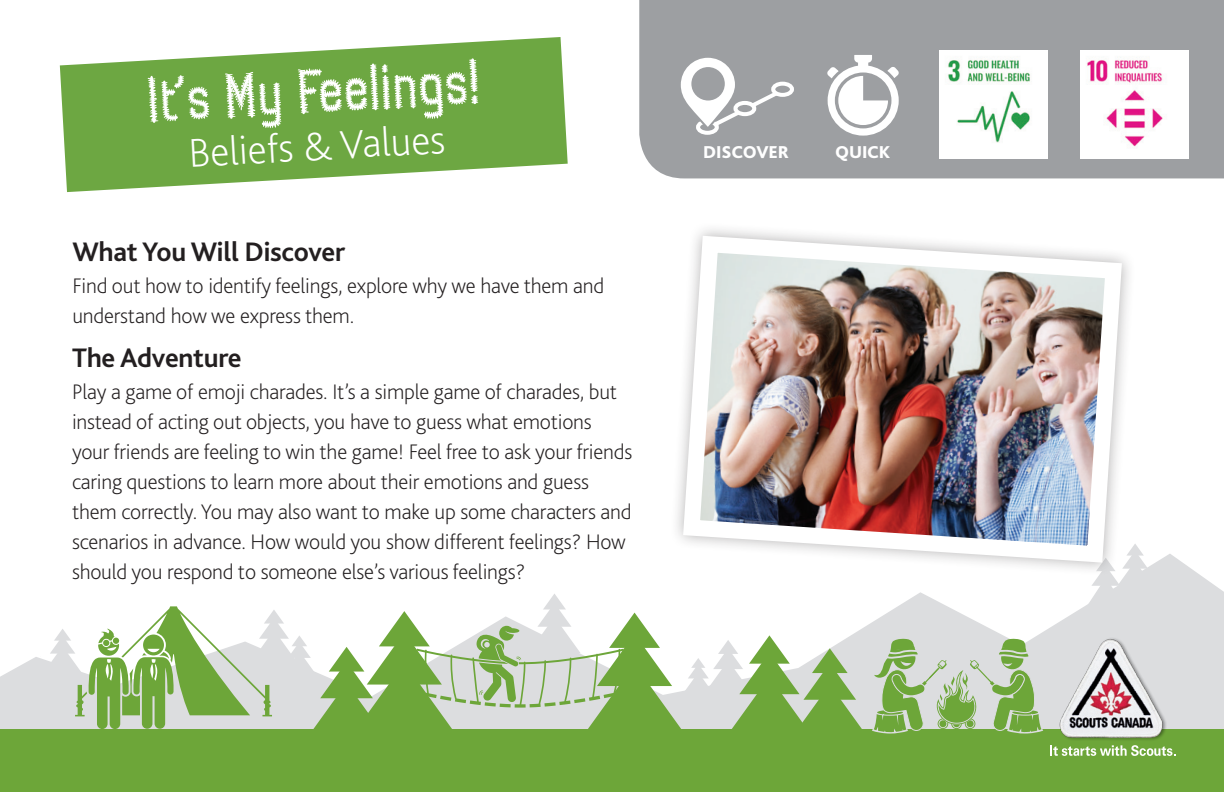
<style>
.page{position:relative;width:1224px;height:792px;background:#fff}
.page>*{position:absolute;margin:0;border:0;box-sizing:border-box;transform-origin:0 0}
.t1{font:62px "Conference Call BH Line Two";color:#fff}
.t2{font:200 42px "Bliss 2";color:#fff}
.t3{font:700 28px "Bliss 2";letter-spacing:-.01em;color:#231f20}
.t4{font:200 22px/30px "Bliss 2";letter-spacing:-.01em;color:#231f20}
.t5{font:800 18px "Bliss 2";letter-spacing:-.01em;color:#fff}
</style>
<div class="page">
<div style="left:639px;top:0;width:585px;height:178px;background:#9d9fa2"></div>
<img style="left:940px;top:50px;width:108px;height:108px">
<img style="left:1080px;top:50px;width:108px;height:108px">
<svg style="left:0;top:554px;width:1224px;height:175px"></svg>
<svg style="left:1087px;top:544px;width:65px;height:62px"></svg>
<div style="left:0;top:729px;width:1224px;height:63px;background:#6da639"></div>
<svg style="left:872px;top:638px;width:171px;height:96px;background:#aec69b"></svg>
<svg style="left:41px;top:593px;width:824px;height:136px"></svg>
<img style="left:1048px;top:627px;width:127px;height:113px">
<svg style="left:1050px;top:745px;width:125px;height:11px"></svg>
<svg style="left:60px;top:37px;width:508px;height:155px;fill:#6da742"></svg>
<div style="left:696px;top:120px;width:23px;height:15px;border:4px solid #fff;border-radius:50%"></div>
<div style="left:773px;top:84px;width:19px;height:11px;background:#9d9fa2;border-radius:50%"></div>
<div style="left:771px;top:82px;width:23px;height:15px;border:4px solid #fff;border-radius:50%"></div>
<svg style="left:678px;top:55px;width:105px;height:78px"></svg>
<div style="left:691px;top:67px;width:34px;height:34px;background:#9d9fa2;border-radius:50%"></div>
<svg style="left:827px;top:55px;width:72px;height:81px"></svg>
<div style="left:669px;top:222px;width:466px;height:354px;background:#fff"></div>
<img style="left:677px;top:229px;width:453px;height:342px">
<h1 class="t1" style="left:144px;top:60px;width:336px;rotate:-3deg">It’s My Feelings!</h1>
<h2 class="t2" style="left:187px;top:127px;width:259px;rotate:-3deg">Beliefs &amp; Values</h2>
<p class="t3" style="left:72px;top:234px;width:274px">What You Will Discover</p>
<p class="t4" style="left:72px;top:270px;width:534px">Find out how to identify feelings, explore why we have them and understand how we express them.</p>
<p class="t3" style="left:72px;top:340px;width:171px">The Adventure</p>
<p class="t4" style="left:72px;top:376px;width:562px">Play a game of emoji charades. It’s a simple game of charades, but instead of acting out objects, you have to guess what emotions your friends are feeling to win the game! Feel free to ask your friends caring questions to learn more about their emotions and guess them correctly. You may also want to make up some characters and scenarios in advance. How would you show different feelings? How should you respond to someone else’s various feelings?</p>
<p class="t5" style="left:703px;top:141px;width:87px">DISCOVER</p>
<p class="t5" style="left:835px;top:141px;width:57px">QUICK</p>
</div>
